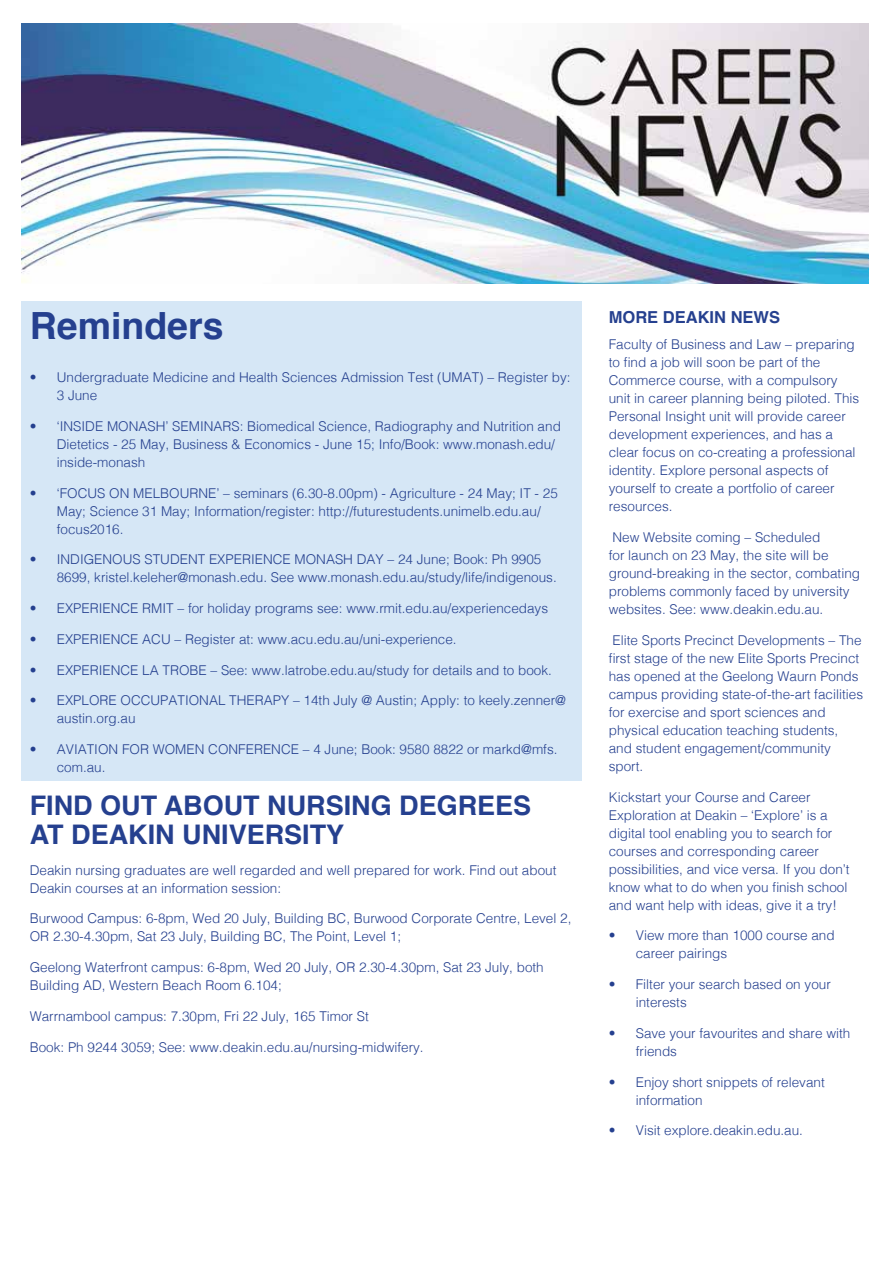
<style>
.page{position:relative;width:893px;height:1263px;background:#fff}
.page>*{position:absolute;margin:0;border:0;box-sizing:border-box;transform-origin:0 0}
.t1{font:700 37.5px "Helvetica";color:#25408f}
.t2{font:700 27px/28.5px "Helvetica";color:#25408f}
.t3{font:700 16.5px "Helvetica";color:#25408f}
.t4{font:300 13.5px/18px "Helvetica";color:#25408f}
</style>
<div class="page">
<div style="left:21px;top:302px;width:561px;height:479px;background:#d6e7f6"></div>
<img style="left:21px;top:24px;width:848px;height:260px">
<h1 class="t1" style="left:30px;top:295px;width:195px">Reminders</h1>
<p class="t4" style="left:57px;top:367px;width:515px;text-indent:-27px">• Undergraduate Medicine and Health Sciences Admission Test (UMAT) – Register by:<br>3 June</p>
<p class="t4" style="left:57px;top:416px;width:506px;text-indent:-27px">• ‘INSIDE MONASH’ SEMINARS: Biomedical Science, Radiography and Nutrition and<br>Dietetics - 25 May, Business &amp; Economics - June 15; Info/Book: www.monash.edu/ inside-monash</p>
<p class="t4" style="left:57px;top:483px;width:503px;text-indent:-27px">• ‘FOCUS ON MELBOURNE’ – seminars (6.30-8.00pm) - Agriculture - 24 May; IT - 25<br>May; Science 31 May; Information/register: http://futurestudents.unimelb.edu.au/ focus2016.</p>
<p class="t4" style="left:57px;top:550px;width:501px;text-indent:-27px">• INDIGENOUS STUDENT EXPERIENCE MONASH DAY – 24 June; Book: Ph 9905<br>8699, kristel.keleher@monash.edu. See www.monash.edu.au/study/life/indigenous.</p>
<p class="t4" style="left:30px;top:598px;width:520px">• EXPERIENCE RMIT – for holiday programs see: www.rmit.edu.au/experiencedays</p>
<p class="t4" style="left:30px;top:629px;width:428px">• EXPERIENCE ACU – Register at: www.acu.edu.au/uni-experience.</p>
<p class="t4" style="left:30px;top:660px;width:524px">• EXPERIENCE LA TROBE – See: www.latrobe.edu.au/study for details and to book.</p>
<p class="t4" style="left:57px;top:691px;width:511px;text-indent:-27px">• EXPLORE OCCUPATIONAL THERAPY – 14th July @ Austin; Apply: to keely.zenner@ austin.org.au</p>
<p class="t4" style="left:57px;top:739px;width:502px;text-indent:-27px">• AVIATION FOR WOMEN CONFERENCE – 4 June; Book: 9580 8822 or markd@mfs. com.au.</p>
<h2 class="t2" style="left:30px;top:792px;width:503px">FIND OUT ABOUT NURSING DEGREES<br>AT DEAKIN UNIVERSITY</h2>
<p class="t4" style="left:30px;top:860px;width:528px">Deakin nursing graduates are well regarded and well prepared for work. Find out about<br>Deakin courses at an information session:</p>
<p class="t4" style="left:30px;top:909px;width:543px">Burwood Campus: 6-8pm, Wed 20 July, Building BC, Burwood Corporate Centre, Level 2,<br>OR 2.30-4.30pm, Sat 23 July, Building BC, The Point, Level 1;</p>
<p class="t4" style="left:30px;top:957px;width:515px">Geelong Waterfront campus: 6-8pm, Wed 20 July, OR 2.30-4.30pm, Sat 23 July, both<br>Building AD, Western Beach Room 6.104;</p>
<p class="t4" style="left:30px;top:1006px;width:341px">Warrnambool campus: 7.30pm, Fri 22 July, 165 Timor St</p>
<p class="t4" style="left:30px;top:1037px;width:395px">Book: Ph 9244 3059; See: www.deakin.edu.au/nursing-midwifery.</p>
<p class="t3" style="left:609px;top:304px;width:173px">MORE DEAKIN NEWS</p>
<p class="t4" style="left:609px;top:335px;width:252px">Faculty of Business and Law – preparing to find a job will soon be part of the Commerce course, with a compulsory unit in career planning being piloted. This Personal Insight unit will provide career development experiences, and has a clear focus on co-creating a professional identity. Explore personal aspects of yourself to create a portfolio of career resources.</p>
<p class="t4" style="left:609px;top:527px;width:253px">New Website coming – Scheduled<br>for launch on 23 May, the site will be ground-breaking in the sector, combating problems commonly faced by university websites. See: www.deakin.edu.au.</p>
<p class="t4" style="left:609px;top:630px;width:256px">Elite Sports Precinct Developments – The first stage of the new Elite Sports Precinct has opened at the Geelong Waurn Ponds campus providing state-of-the-art facilities for exercise and sport sciences and physical education teaching students, and student engagement/community sport.</p>
<p class="t4" style="left:609px;top:787px;width:242px">Kickstart your Course and Career Exploration at Deakin – ‘Explore’ is a digital tool enabling you to search for courses and corresponding career possibilities, and vice versa. If you don’t know what to do when you finish school and want help with ideas, give it a try!</p>
<p class="t4" style="left:636px;top:925px;width:200px;text-indent:-27px">• View more than 1000 course and career pairings</p>
<p class="t4" style="left:636px;top:974px;width:197px;text-indent:-27px">• Filter your search based on your interests</p>
<p class="t4" style="left:636px;top:1023px;width:216px;text-indent:-27px">• Save your favourites and share with friends</p>
<p class="t4" style="left:636px;top:1072px;width:191px;text-indent:-27px">• Enjoy short snippets of relevant information</p>
<p class="t4" style="left:609px;top:1120px;width:196px">• Visit explore.deakin.edu.au.</p>
</div>
